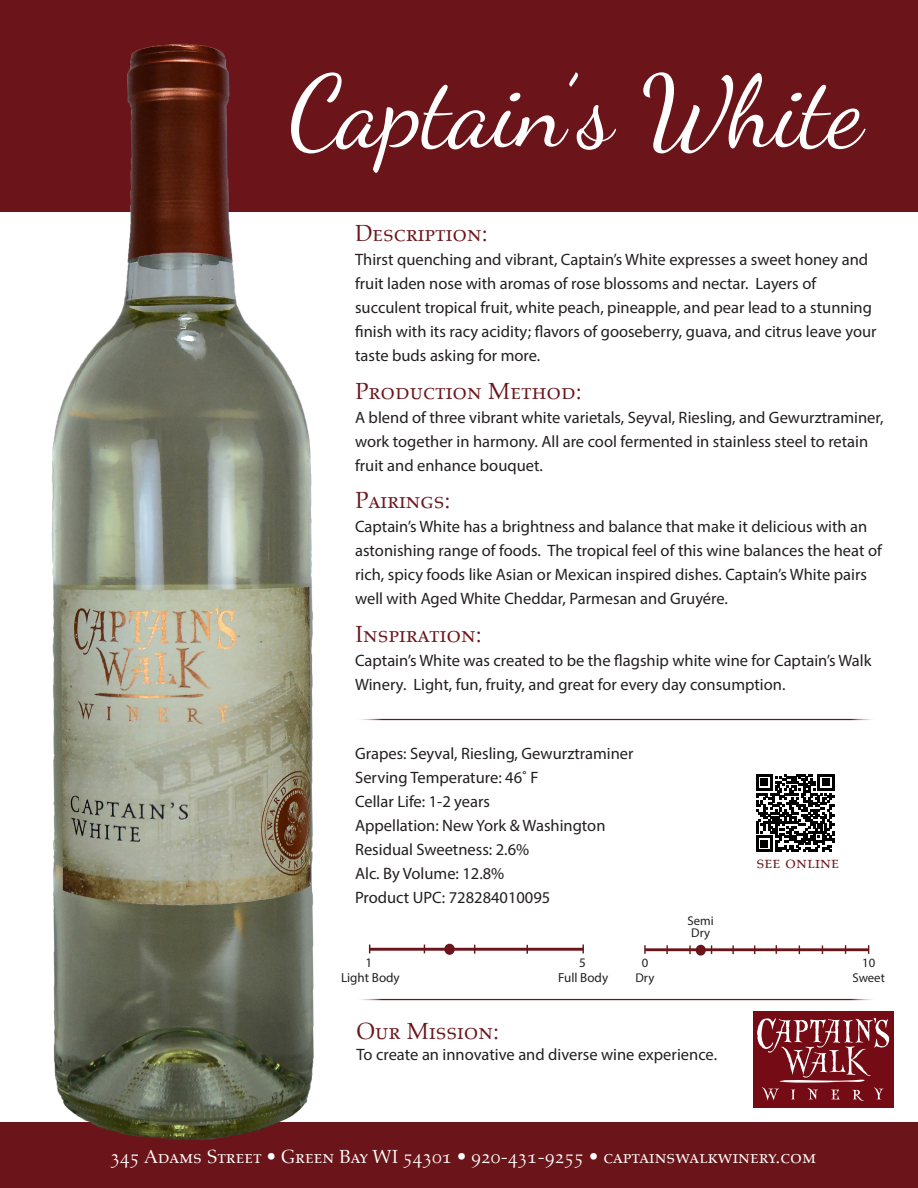
<style>
.page{position:relative;width:918px;height:1188px;background:#fff}
.page>*{position:absolute;margin:0;border:0;box-sizing:border-box;transform-origin:0 0}
.t1{font:100.5px "Dancing Script OT";color:#fff}
.t2{font:24px "Aldus Roman SC";color:#6b151a}
.t3{font:19.5px "Aldus Roman SC";color:#fff}
.t4{font:18px "Aldus Roman SC";color:#6b151a}
.t5{font:16.5px/24px "Myriad Pro";color:#231f20}
.t6{font:13.05px "Myriad Pro";color:#231f20}
.t7{font:12.75px/11.2px "Myriad Pro";color:#231f20}
</style>
<div class="page">
<div style="left:0;top:0;width:918px;height:212px;background:#6b151a"></div>
<div style="left:0;top:1122px;width:918px;height:66px;background:#6b151a"></div>
<img style="left:51px;top:43px;width:263px;height:1097px">
<hr style="left:355px;top:719px;width:523px;height:1px;background:#6b151a">
<hr style="left:370px;top:948px;width:213px;height:3px;background:#6b151a">
<div style="left:444px;top:944px;width:11px;height:11px;background:#6b151a;border-radius:50%"></div>
<svg style="left:582px;top:945px;width:2px;height:8px"></svg>
<hr style="left:645px;top:948px;width:224px;height:3px;background:#6b151a">
<svg style="left:644px;top:945px;width:2px;height:9px"></svg>
<svg style="left:689px;top:945px;width:2px;height:9px"></svg>
<svg style="left:666px;top:945px;width:2px;height:9px"></svg>
<svg style="left:732px;top:945px;width:2px;height:9px"></svg>
<div style="left:696px;top:945px;width:10px;height:11px;background:#6b151a;border-radius:50%"></div>
<hr style="left:355px;top:999px;width:523px;height:1px;background:#6b151a">
<svg style="left:756px;top:774px;width:78px;height:78px"></svg>
<div style="left:753px;top:1011px;width:140px;height:97px;background:#750c15"></div>
<svg style="left:757px;top:1018px;width:132px;height:83px"></svg>
<h1 class="t1" style="left:291px;top:52px;width:575px">Captain’s White</h1>
<h2 class="t2" style="left:355px;top:220px;width:134px">Description:</h2>
<p class="t5" style="left:355px;top:248px;width:523px">Thirst quenching and vibrant, Captain’s White expresses a sweet honey and fruit laden nose with aromas of rose blossoms and nectar. Layers of succulent tropical fruit, white peach, pineapple, and pear lead to a stunning finish with its racy acidity; flavors of gooseberry, guava, and citrus leave your taste buds asking for more.</p>
<h2 class="t2" style="left:355px;top:378px;width:228px">Production Method:</h2>
<p class="t5" style="left:355px;top:405px;width:530px">A blend of three vibrant white varietals, Seyval, Riesling, and Gewurztraminer, work together in harmony. All are cool fermented in stainless steel to retain fruit and enhance bouquet.</p>
<h2 class="t2" style="left:355px;top:487px;width:97px">Pairings:</h2>
<p class="t5" style="left:355px;top:515px;width:528px">Captain’s White has a brightness and balance that make it delicious with an astonishing range of foods. The tropical feel of this wine balances the heat of rich, spicy foods like Asian or Mexican inspired dishes. Captain’s White pairs well with Aged White Cheddar, Parmesan and Gruyére.</p>
<h2 class="t2" style="left:355px;top:621px;width:128px">Inspiration:</h2>
<p class="t5" style="left:355px;top:648px;width:518px">Captain’s White was created to be the flagship white wine for Captain’s Walk<br>Winery. Light, fun, fruity, and great for every day consumption.</p>
<p class="t5" style="left:355px;top:741px;width:280px">Grapes: Seyval, Riesling, Gewurztraminer<br>Serving Temperature: 46˚ F<br>Cellar Life: 1-2 years<br>Appellation: New York &amp; Washington<br>Residual Sweetness: 2.6%<br>Alc. By Volume: 12.8%<br>Product UPC: 728284010095</p>
<p class="t6" style="left:366px;top:955px;width:8px">1</p>
<p class="t6" style="left:579px;top:955px;width:8px">5</p>
<p class="t7" style="left:642px;top:957px;width:8px">0</p>
<p class="t6" style="left:341px;top:969px;width:60px">Light Body</p>
<p class="t6" style="left:558px;top:969px;width:51px">Full Body</p>
<p class="t7" style="left:635px;top:971px;width:20px">Dry</p>
<p class="t7" style="left:688px;top:915px;width:28px">Semi<br>Dry</p>
<h2 class="t2" style="left:357px;top:1018px;width:144px">Our Mission:</h2>
<p class="t5" style="left:357px;top:1042px;width:362px">To create an innovative and diverse wine experience.</p>
<p class="t4" style="left:757px;top:852px;width:84px">see online</p>
<p class="t7" style="left:862px;top:957px;width:15px">10</p>
<p class="t7" style="left:853px;top:971px;width:34px">Sweet</p>
<p class="t3" style="left:110px;top:1145px;width:707px">345 Adams Street • Green Bay WI 54301 • 920-431-9255 • captainswalkwinery.com</p>
</div>
